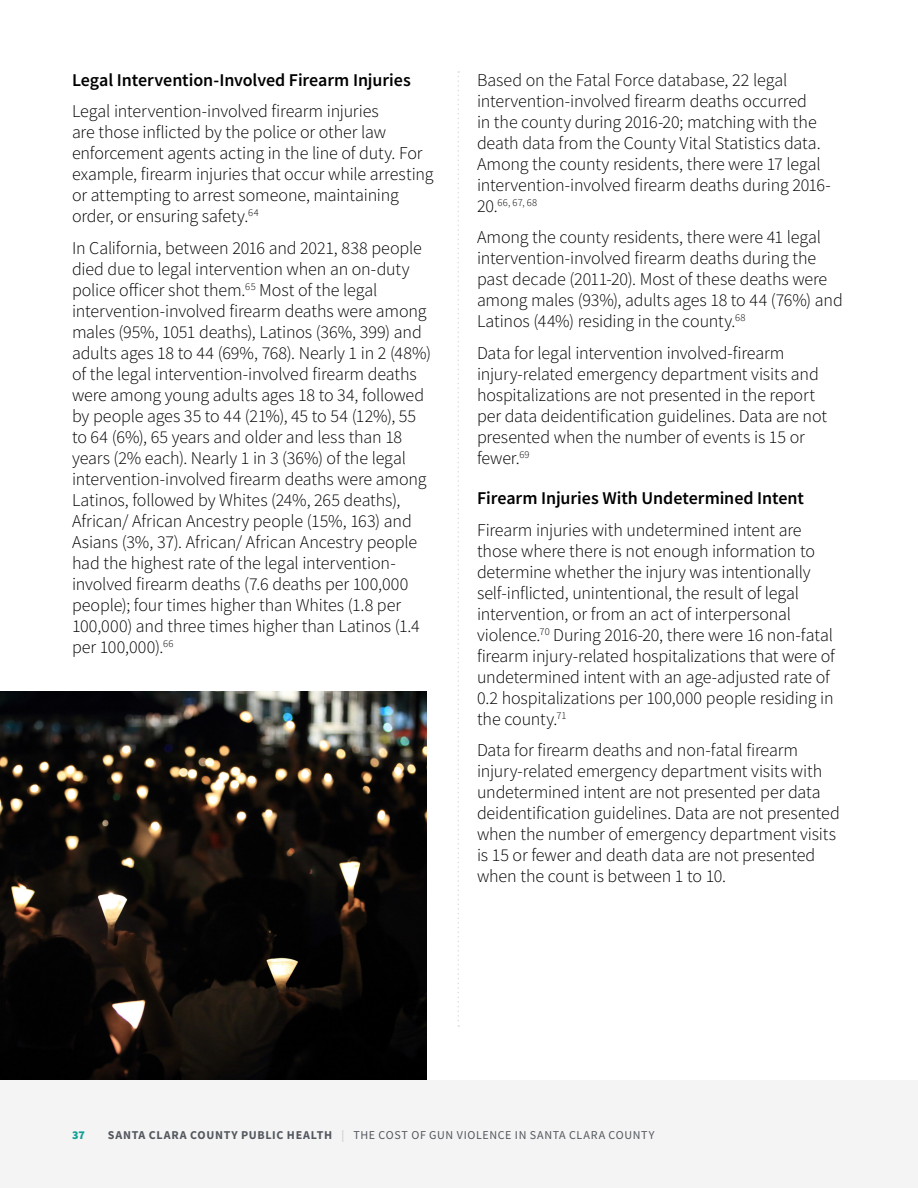
<style>
.page{position:relative;width:918px;height:1188px;background:#fff}
.page>*{position:absolute;margin:0;border:0;box-sizing:border-box;transform-origin:0 0}
.Body_STD{font:300 18px/21px "Source Sans Pro";letter-spacing:-.01em;color:#000}
.Heading_4{font:600 18px "Source Sans Pro";letter-spacing:-.005em;color:#000}
.t1{font:12px "Source Sans Pro";letter-spacing:.05em;color:#53585f}
.t2{font:900 12px "Source Sans Pro";color:#12a296}
.Body_STD-2{font:300 10.5px "Source Sans Pro";color:#000}
.s1{font-size:18px}
.s2{font-weight:700}
.s3{color:#c4c3c6}
</style>
<div class="page">
<div style="left:0;top:1080px;width:918px;height:108px;background:#f4f4f4"></div>
<img style="left:0;top:691px;width:427px;height:389px">
<svg style="left:458px;top:71px;width:1px;height:956px"></svg>
<h4 class="Heading_4" style="left:72px;top:68px;width:340px">Legal Intervention-Involved Firearm Injuries</h4>
<p class="Body_STD" style="left:72px;top:101px;width:363px">Legal intervention-involved firearm injuries<br>are those inflicted by the police or other law enforcement agents acting in the line of duty. For example, firearm injuries that occur while arresting or attempting to arrest someone, maintaining order, or ensuring safety.<sup>64</sup></p>
<p class="Body_STD" style="left:72px;top:237px;width:361px">In California, between 2016 and 2021, 838 people died due to legal intervention when an on-duty police officer shot them.<sup>65</sup> Most of the legal intervention-involved firearm deaths were among males (95%, 1051 deaths), Latinos (36%, 399) and adults ages 18 to 44 (69%, 768). Nearly 1 in 2 (48%) of the legal intervention-involved firearm deaths were among young adults ages 18 to 34, followed by people ages 35 to 44 (21%), 45 to 54 (12%), 55 to 64 (6%), 65 years and older and less than 18 years (2% each). Nearly 1 in 3 (36%) of the legal intervention-involved firearm deaths were among Latinos, followed by Whites (24%, 265 deaths), African/ African Ancestry people (15%, 163) and Asians (3%, 37). African/ African Ancestry people had the highest rate of the legal intervention&shy;involved firearm deaths (7.6 deaths per 100,000 people); four times higher than Whites (1.8 per 100,000) and three times higher than Latinos (1.4 per 100,000).<sup>66</sup></p>
<p class="Body_STD" style="left:477px;top:69px;width:356px">Based on the Fatal Force database, 22 legal intervention-involved firearm deaths occurred<br>in the county during 2016-20; matching with the death data from the County Vital Statistics data.<br>Among the county residents, there were 17 legal intervention-involved firearm deaths during 2016-</p>
<p class="Body_STD-2" style="left:477px;top:196px;width:62px"><span class="s1">20.</span>66, 67, 68</p>
<p class="Body_STD" style="left:477px;top:227px;width:367px">Among the county residents, there were 41 legal intervention-involved firearm deaths during the past decade (2011-20). Most of these deaths were among males (93%), adults ages 18 to 44 (76%) and Latinos (44%) residing in the county.<sup>68</sup></p>
<p class="Body_STD" style="left:477px;top:342px;width:352px">Data for legal intervention involved-firearm injury-related emergency department visits and hospitalizations are not presented in the report per data deidentification guidelines. Data are not presented when the number of events is 15 or fewer.<sup>69</sup></p>
<h4 class="Heading_4" style="left:477px;top:486px;width:329px">Firearm Injuries With Undetermined Intent</h4>
<p class="Body_STD" style="left:477px;top:519px;width:359px">Firearm injuries with undetermined intent are those where there is not enough information to determine whether the injury was intentionally self-inflicted, unintentional, the result of legal intervention, or from an act of interpersonal violence.<sup>70</sup> During 2016-20, there were 16 non-fatal firearm injury-related hospitalizations that were of undetermined intent with an age-adjusted rate of 0.2 hospitalizations per 100,000 people residing in the county.<sup>71</sup></p>
<p class="Body_STD" style="left:477px;top:740px;width:364px">Data for firearm deaths and non-fatal firearm injury-related emergency department visits with undetermined intent are not presented per data deidentification guidelines. Data are not presented when the number of emergency department visits is 15 or fewer and death data are not presented when the count is between 1 to 10.</p>
<p class="t2" style="left:72px;top:1126px;width:15px">37</p>
<p class="t1" style="left:108px;top:1127px;width:548px"><span class="s2">SANTA CLARA COUNTY PUBLIC HEALTH</span> <span class="s3">|</span> THE COST OF GUN VIOLENCE IN SANTA CLARA COUNTY</p>
</div>
